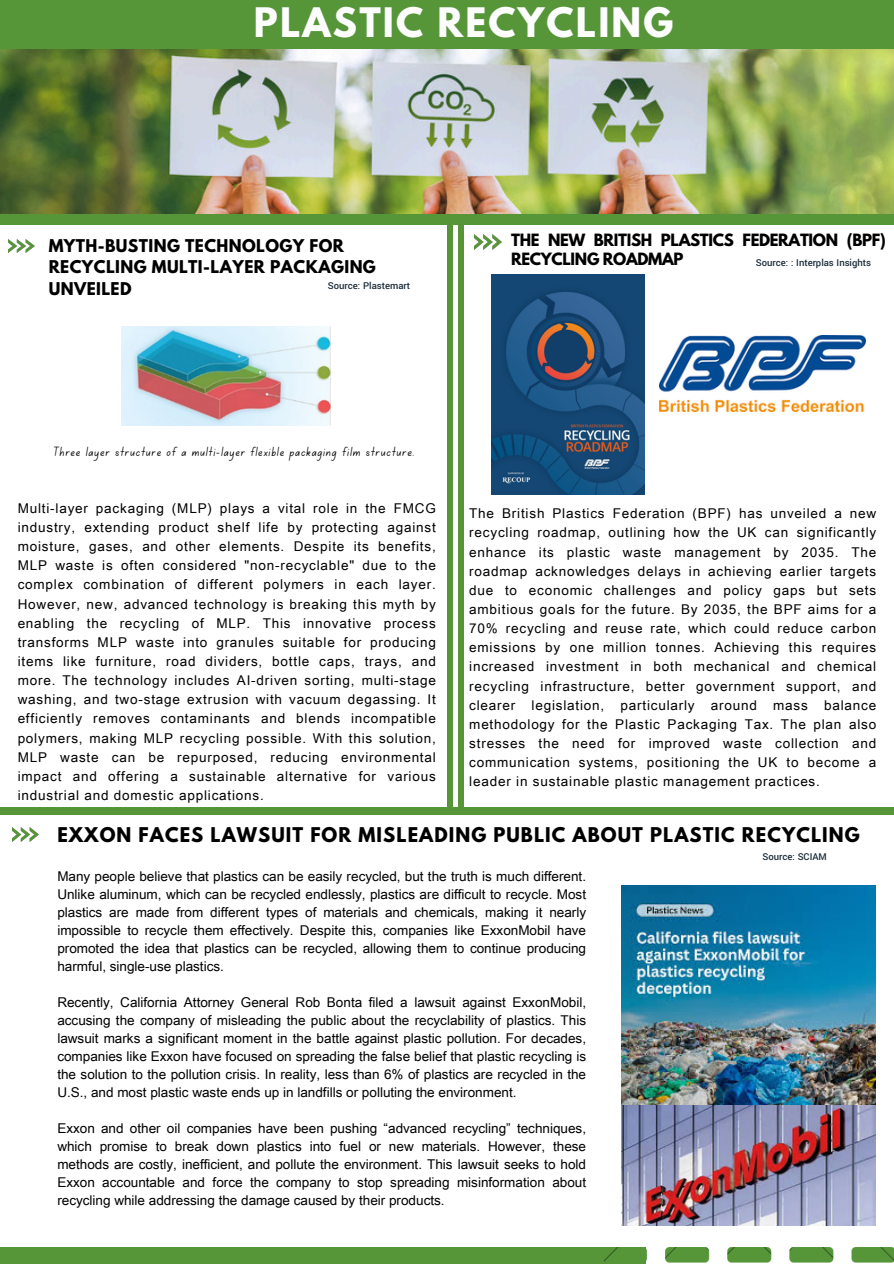
<style>
.page{position:relative;width:894px;height:1264px;background:#fff}
.page>*{position:absolute;margin:0;border:0;box-sizing:border-box;transform-origin:0 0}
.t1{font:700 36px "League Spartan";letter-spacing:.06em;color:#fdfdfd}
.t2{font:700 18px "League Spartan";letter-spacing:.06em;color:#000}
.t3{font:700 15.6px/21.3px "League Spartan";letter-spacing:.025em;color:#000}
.t4{font:700 15px/19.2px "League Spartan";letter-spacing:-.02em;color:#000}
.t5{font:13.5px/19.2px "Arial Unicode MS";color:#000;text-align:justify}
.t6{font:13.5px "Canva School Font";letter-spacing:.06em;color:#000}
.t7{font:500 10.5px "Yantramanav";color:#1c2d3a}
</style>
<div class="page">
<img style="left:8px;top:239px;width:26px;height:13px">
<div style="left:0;top:0;width:893px;height:50px;background:#569639"></div>
<div style="left:0;top:1247px;width:646px;height:16px;background:#569639"></div>
<div style="left:446px;top:225px;width:6px;height:586px;background:#569639"></div>
<div style="left:458px;top:217px;width:5px;height:594px;background:#569639"></div>
<img style="left:474px;top:235px;width:27px;height:14px">
<div style="left:0;top:210px;width:893px;height:15px;background:#569639"></div>
<img style="left:603px;top:1247px;width:290px;height:16px">
<img style="left:0;top:50px;width:893px;height:163px">
<div style="left:0;top:807px;width:893px;height:8px;background:#569639"></div>
<img style="left:12px;top:827px;width:26px;height:14px">
<img style="left:121px;top:326px;width:209px;height:99px">
<img style="left:491px;top:275px;width:153px;height:219px">
<img style="left:659px;top:335px;width:206px;height:77px">
<img style="left:621px;top:885px;width:254px;height:220px">
<img style="left:621px;top:1105px;width:254px;height:120px">
<p class="t1" style="left:254px;top:5px;width:421px">PLASTIC RECYCLING</p>
<h4 class="t3" style="left:49px;top:237px;width:328px">MYTH-BUSTING TECHNOLOGY FOR<br>RECYCLING MULTI-LAYER PACKAGING<br>UNVEILED</h4>
<h4 class="t4" style="left:511px;top:232px;width:376px">THE NEW BRITISH PLASTICS FEDERATION (BPF)<br>RECYCLING ROADMAP</h4>
<p class="t7" style="left:755px;top:256px;width:117px">Source: : Interplas Insights</p>
<h4 class="t7" style="left:328px;top:279px;width:84px">Source: Plastemart</h4>
<p class="t6" style="left:54px;top:445px;width:362px">Three layer structure of a multi-layer flexible packaging film structure.</p>
<p class="t5" style="left:18px;top:498px;width:419px">Multi-layer packaging (MLP) plays a vital role in the FMCG industry, extending product shelf life by protecting against moisture, gases, and other elements. Despite its benefits, MLP waste is often considered "non-recyclable" due to the complex combination of different polymers in each layer.<br>However, new, advanced technology is breaking this myth by enabling the recycling of MLP. This innovative process transforms MLP waste into granules suitable for producing items like furniture, road dividers, bottle caps, trays, and more. The technology includes AI-driven sorting, multi-stage washing, and two-stage extrusion with vacuum degassing. It efficiently removes contaminants and blends incompatible polymers, making MLP recycling possible. With this solution, MLP waste can be repurposed, reducing environmental impact and offering a sustainable alternative for various industrial and domestic applications.</p>
<h4 class="t5" style="left:469px;top:503px;width:408px">The British Plastics Federation (BPF) has unveiled a new recycling roadmap, outlining how the UK can significantly enhance its plastic waste management by 2035. The roadmap acknowledges delays in achieving earlier targets due to economic challenges and policy gaps but sets ambitious goals for the future. By 2035, the BPF aims for a 70% recycling and reuse rate, which could reduce carbon emissions by one million tonnes. Achieving this requires increased investment in both mechanical and chemical recycling infrastructure, better government support, and clearer legislation, particularly around mass balance methodology for the Plastic Packaging Tax. The plan also stresses the need for improved waste collection and communication systems, positioning the UK to become a leader in sustainable plastic management practices.</h4>
<p class="t2" style="left:57px;top:825px;width:803px">EXXON FACES LAWSUIT FOR MISLEADING PUBLIC ABOUT PLASTIC RECYCLING</p>
<p class="t5" style="left:57px;top:866px;width:530px;line-height:18px">Many people believe that plastics can be easily recycled, but the truth is much different.<br>Unlike aluminum, which can be recycled endlessly, plastics are difficult to recycle. Most plastics are made from different types of materials and chemicals, making it nearly impossible to recycle them effectively. Despite this, companies like ExxonMobil have promoted the idea that plastics can be recycled, allowing them to continue producing harmful, single-use plastics.</p>
<h4 class="t5" style="left:57px;top:992px;width:530px;line-height:18px">Recently, California Attorney General Rob Bonta filed a lawsuit against ExxonMobil, accusing the company of misleading the public about the recyclability of plastics. This lawsuit marks a significant moment in the battle against plastic pollution. For decades, companies like Exxon have focused on spreading the false belief that plastic recycling is the solution to the pollution crisis. In reality, less than 6% of plastics are recycled in the U.S., and most plastic waste ends up in landfills or polluting the environment.</h4>
<h4 class="t5" style="left:57px;top:1118px;width:530px;line-height:18px">Exxon and other oil companies have been pushing “advanced recycling” techniques, which promise to break down plastics into fuel or new materials. However, these methods are costly, inefficient, and pollute the environment. This lawsuit seeks to hold Exxon accountable and force the company to stop spreading misinformation about recycling while addressing the damage caused by their products.</h4>
<h2 class="t7" style="left:762px;top:849px;width:66px">Source: SCIAM</h2>
</div>
